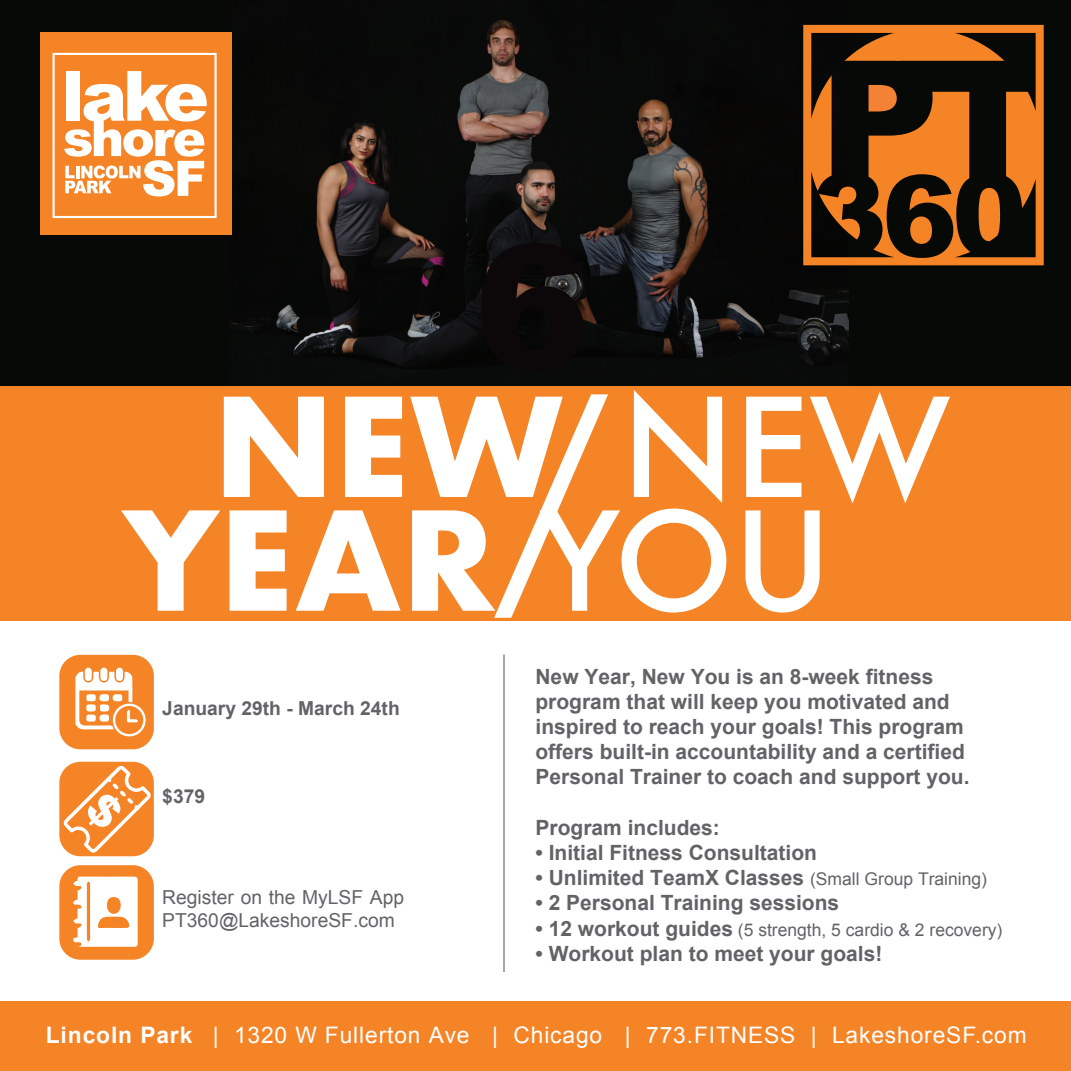
<style>
.page{position:relative;width:1071px;height:1071px;background:#fff}
.page>*{position:absolute;margin:0;border:0;box-sizing:border-box;transform-origin:0 0}
.t1{font:22.75px "Arial";letter-spacing:.04em;color:#fff}
.t2{font:700 21px/25.2px "Arial";color:#636366}
.t3{font:19.25px/23.1px "Arial";color:#636366}
.t4{font:700 19.25px "Arial";color:#636366}
.t5{font:17.5px "Arial";color:#636366}
.s1{font-weight:400;font-size:17.5px}
.s2{font-weight:700;font-size:21px}
.s3{font-weight:700}
</style>
<div class="page">
<div style="left:0;top:0;width:1071px;height:427px;background:#070907"></div>
<img style="left:230px;top:20px;width:619px;height:367px">
<div style="left:0;top:1001px;width:1071px;height:70px;background:#f58427"></div>
<div style="left:41px;top:32px;width:191px;height:203px;background:#f58427"></div>
<hr style="left:503px;top:654px;width:2px;height:318px;background:#818385">
<div style="left:59px;top:655px;width:95px;height:94px;background:#f58427;border-radius:21px"></div>
<svg style="left:75px;top:668px;width:71px;height:68px"></svg>
<div style="left:59px;top:762px;width:95px;height:94px;background:#f58427;border-radius:21px"></div>
<svg style="left:64px;top:766px;width:87px;height:87px"></svg>
<div style="left:59px;top:865px;width:95px;height:95px;background:#f58427;border-radius:21px"></div>
<svg style="left:73px;top:877px;width:65px;height:70px"></svg>
<svg style="left:53px;top:53px;width:164px;height:165px"></svg>
<div style="left:0;top:387px;width:1071px;height:234px;background:#f58427"></div>
<svg style="left:224px;top:397px;width:100px;height:100px"></svg>
<svg style="left:345px;top:397px;width:57px;height:100px"></svg>
<svg style="left:121px;top:510px;width:99px;height:101px"></svg>
<svg style="left:230px;top:510px;width:57px;height:101px"></svg>
<svg style="left:296px;top:510px;width:105px;height:101px"></svg>
<svg style="left:746px;top:397px;width:56px;height:100px"></svg>
<svg style="left:810px;top:392px;width:140px;height:111px"></svg>
<svg style="left:745px;top:510px;width:75px;height:103px"></svg>
<svg style="left:410px;top:390px;width:316px;height:228px"></svg>
<svg style="left:803px;top:25px;width:241px;height:240px"></svg>
<svg style="left:819px;top:187px;width:41px;height:53px"></svg>
<svg style="left:869px;top:85px;width:28px;height:27px"></svg>
<svg style="left:979px;top:188px;width:21px;height:53px"></svg>
<svg style="left:910px;top:217px;width:22px;height:27px"></svg>
<svg style="left:481px;top:243px;width:102px;height:128px"></svg>
<p class="t4" style="left:162px;top:696px;width:239px">January 29th - March 24th</p>
<p class="t4" style="left:162px;top:784px;width:44px">$379</p>
<p class="t3" style="left:162px;top:886px;width:243px">Register on the MyLSF App<br>PT360@LakeshoreSF.com</p>
<p class="t2" style="left:536px;top:664px;width:436px">New Year, New You is an 8-week fitness program that will keep you motivated and inspired to reach your goals! This program offers built-in accountability and a certified Personal Trainer to coach and support you.</p>
<p class="t2" style="left:536px;top:815px;width:186px">Program includes:</p>
<p class="t2" style="left:536px;top:841px;width:283px">• Initial Fitness Consultation</p>
<p class="t2" style="left:536px;top:866px;width:453px">• Unlimited TeamX Classes <span class="s1">(Small Group Training)</span></p>
<p class="t2" style="left:536px;top:891px;width:305px">• 2 Personal Training sessions</p>
<p class="t5" style="left:536px;top:918px;width:468px"><span class="s2">• 12 workout guides</span> (5 strength, 5 cardio &amp; 2 recovery)</p>
<p class="t2" style="left:536px;top:941px;width:348px">• Workout plan to meet your goals!</p>
<p class="t1" style="left:46px;top:1020px;width:982px"><span class="s3">Lincoln Park</span> | 1320 W Fullerton Ave | Chicago | 773.FITNESS | LakeshoreSF.com</p>
</div>
